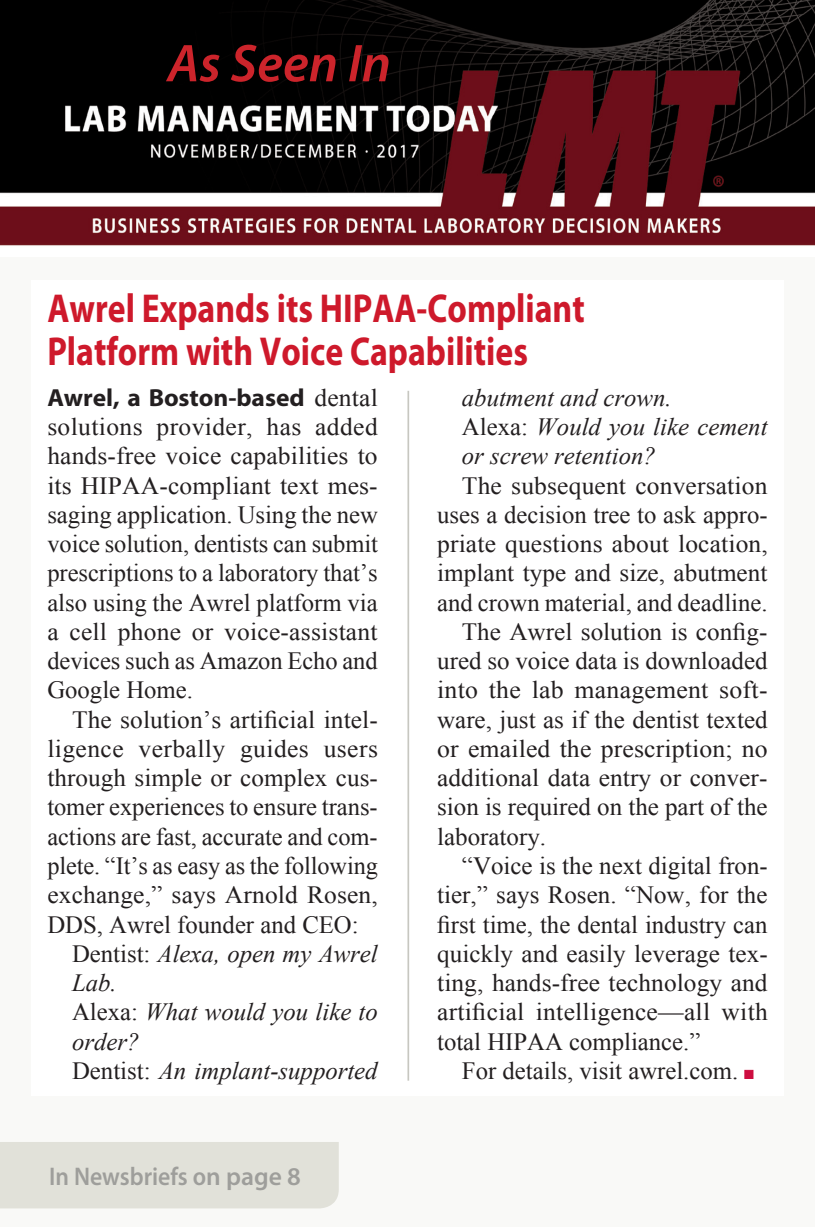
<style>
.page{position:relative;width:815px;height:1227px;background:#fff}
.page>*{position:absolute;margin:0;border:0;box-sizing:border-box;transform-origin:0 0}
.t1{font:italic 600 53.55px "Myriad Pro";letter-spacing:.005em;color:#cc242b}
.t2{font:700 40.5px/42.8px "Myriad Pro";color:#ce192b;scale:.83 1}
.t3{font:600 25.65px "Myriad Pro";color:#9e9e9b;scale:.93 1}
.t4{font:24.75px/29.2px "Times New Roman";color:#231f20;text-align:justify}
.t5{font:italic 24.75px/29.2px "Times New Roman";color:#231f20}
.t6{font:24.75px "Times New Roman";color:#231f20;scale:1.04 1}
.t7{font:24.75px "Times New Roman";letter-spacing:.02em;color:#231f20}
.t8{font:700 24.75px "Myriad Pro";letter-spacing:-.005em;color:#231f20}
.s1{font-family:"Times New Roman";font-weight:400}
.s2{font-style:normal}
</style>
<div class="page">
<div style="left:0;top:257px;width:815px;height:969px;background:#f9f9f7"></div>
<img style="left:0;top:0;width:815px;height:246px">
<div style="left:31px;top:280px;width:753px;height:815px;background:#fff"></div>
<div style="left:0;top:1142px;width:339px;height:66px;background:#e1e1d9"></div>
<div style="left:744px;top:1069px;width:9px;height:9px;background:#cd0d40;border:1px solid #cd0d40"></div>
<hr style="left:407px;top:391px;width:2px;height:689px;background:#c7c7c1">
<h1 class="t1" style="left:167px;top:29px;width:225px">As Seen In</h1>
<h2 class="t2" style="left:47px;top:286px;width:649px">Awrel Expands its HIPAA-Compliant<br>Platform with Voice Capabilities</h2>
<p class="t8" style="left:47px;top:381px;width:332px">Awrel, a Boston-based <span class="s1">dental</span></p>
<p class="t4" style="left:47px;top:411px;width:332px">solutions provider, has added hands-free voice capabilities to its HIPAA-compliant text mes&shy;saging application. Using the new voice solution, dentists can submit prescriptions to a laboratory that’s also using the Awrel platform via a cell phone or voice-assistant devices such as Amazon Echo and Google Home.</p>
<p class="t4" style="left:72px;top:704px;width:307px">The solution’s artificial intel-</p>
<p class="t7" style="left:47px;top:732px;width:332px">ligence verbally guides users</p>
<p class="t4" style="left:47px;top:762px;width:332px">through simple or complex cus-</p>
<p class="t4" style="left:47px;top:792px;width:332px">tomer experiences to ensure trans-</p>
<p class="t4" style="left:47px;top:821px;width:332px">actions are fast, accurate and com-</p>
<p class="t4" style="left:47px;top:850px;width:332px">plete. “It’s as easy as the following</p>
<p class="t4" style="left:47px;top:879px;width:332px">exchange,” says Arnold Rosen,</p>
<p class="t4" style="left:47px;top:909px;width:313px">DDS, Awrel founder and CEO:</p>
<p class="t5" style="left:72px;top:938px;width:307px"><span class="s2">Dentist:</span> Alexa, open my Awrel</p>
<p class="t5" style="left:72px;top:967px;width:46px">Lab.</p>
<p class="t5" style="left:72px;top:996px;width:307px"><span class="s2">Alexa:</span> What would you like to</p>
<p class="t5" style="left:72px;top:1026px;width:69px">order?</p>
<p class="t5" style="left:72px;top:1055px;width:307px"><span class="s2">Dentist:</span> An implant-supported</p>
<p class="t5" style="left:462px;top:382px;width:307px">abutment and crown.<br><span class="s2">Alexa:</span> Would you like cement or screw retention?</p>
<p class="t4" style="left:462px;top:470px;width:307px">The subsequent conversation</p>
<p class="t4" style="left:437px;top:499px;width:332px">uses a decision tree to ask appro-</p>
<p class="t4" style="left:437px;top:528px;width:332px">priate questions about location,</p>
<p class="t4" style="left:437px;top:558px;width:332px">implant type and size, abutment</p>
<p class="t4" style="left:437px;top:587px;width:332px">and crown material, and deadline.</p>
<p class="t4" style="left:462px;top:616px;width:307px">The Awrel solution is config-</p>
<p class="t4" style="left:437px;top:645px;width:332px">ured so voice data is downloaded</p>
<p class="t6" style="left:437px;top:673px;width:319px">into the lab management soft-</p>
<p class="t4" style="left:437px;top:704px;width:332px">ware, just as if the dentist texted</p>
<p class="t6" style="left:437px;top:732px;width:319px">or emailed the prescription; no</p>
<p class="t4" style="left:437px;top:762px;width:332px">additional data entry or conver-</p>
<p class="t4" style="left:437px;top:792px;width:332px">sion is required on the part of the</p>
<p class="t4" style="left:437px;top:821px;width:110px">laboratory.</p>
<p class="t4" style="left:462px;top:850px;width:307px">“Voice is the next digital fron-</p>
<p class="t4" style="left:437px;top:879px;width:332px">tier,” says Rosen. “Now, for the</p>
<p class="t4" style="left:437px;top:909px;width:332px">first time, the dental industry can</p>
<p class="t4" style="left:437px;top:938px;width:332px">quickly and easily leverage tex-</p>
<p class="t4" style="left:437px;top:967px;width:332px">ting, hands-free technology and</p>
<p class="t4" style="left:437px;top:996px;width:332px">artificial intelligence—all with</p>
<p class="t4" style="left:437px;top:1026px;width:265px">total HIPAA compliance.”</p>
<p class="t4" style="left:462px;top:1055px;width:278px">For details, visit awrel.com.</p>
<p class="t3" style="left:49px;top:1159px;width:272px">In Newsbriefs on page 8</p>
</div>
